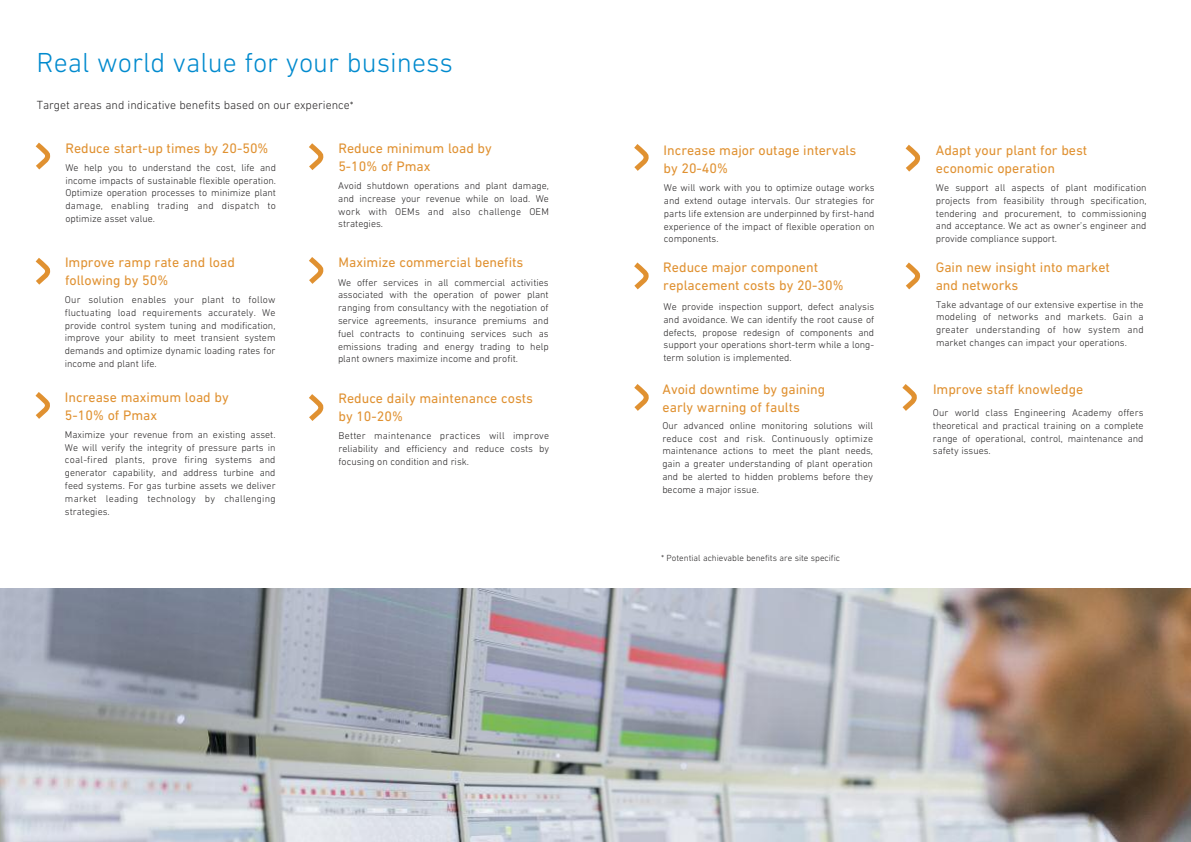
<style>
.page{position:relative;width:1191px;height:842px;background:#fff}
.page>*{position:absolute;margin:0;border:0;box-sizing:border-box;transform-origin:0 0}
.t1{font:300 28px "DIN Next LT Pro";color:#008ace}
.t2{font:14px/18px "DIN Next LT Pro";color:#e09131}
.t3{font:300 12px "DIN Next LT Pro";color:#272526}
.t4{font:300 10px/12.8px "DIN Next LT Pro";color:#272526;text-align:justify}
.t5{font:300 9px "DIN Next LT Pro";color:#272526}
.s1{font-size:11px}
</style>
<div class="page">
<img style="left:0;top:588px;width:1191px;height:254px">
<svg style="left:35px;top:142px;width:16px;height:28px"></svg>
<svg style="left:35px;top:392px;width:15px;height:27px"></svg>
<svg style="left:35px;top:258px;width:16px;height:27px"></svg>
<svg style="left:309px;top:143px;width:15px;height:27px"></svg>
<svg style="left:309px;top:257px;width:15px;height:27px"></svg>
<svg style="left:309px;top:394px;width:15px;height:27px"></svg>
<svg style="left:634px;top:144px;width:15px;height:27px"></svg>
<svg style="left:634px;top:262px;width:15px;height:28px"></svg>
<svg style="left:634px;top:384px;width:15px;height:27px"></svg>
<svg style="left:905px;top:144px;width:15px;height:28px"></svg>
<svg style="left:905px;top:262px;width:15px;height:28px"></svg>
<svg style="left:902px;top:384px;width:15px;height:27px"></svg>
<h1 class="t1" style="left:37px;top:53px;width:418px">Real world value for your business</h1>
<p class="t3" style="left:37px;top:101px;width:318px">Target areas and indicative benefits based on our experience<span class="s1">*</span></p>
<h2 class="t2" style="left:65px;top:140px;width:205px">Reduce start-up times by 20-50%</h2>
<p class="t4" style="left:65px;top:162px;width:212px">We help you to understand the cost, life and income impacts of sustainable flexible operation.<br>Optimize operation processes to minimize plant damage, enabling trading and dispatch to optimize asset value.</p>
<h2 class="t2" style="left:65px;top:255px;width:171px">Improve ramp rate and load following by 50%</h2>
<p class="t4" style="left:65px;top:294px;width:212px">Our solution enables your plant to follow fluctuating load requirements accurately. We provide control system tuning and modification, improve your ability to meet transient system demands and optimize dynamic loading rates for income and plant life.</p>
<h2 class="t2" style="left:65px;top:390px;width:165px">Increase maximum load by<br>5-10% of Pmax</h2>
<p class="t4" style="left:65px;top:429px;width:212px">Maximize your revenue from an existing asset.<br>We will verify the integrity of pressure parts in coal-fired plants, prove firing systems and generator capability, and address turbine and feed systems. For gas turbine assets we deliver market leading technology by challenging strategies.</p>
<h2 class="t2" style="left:338px;top:140px;width:155px">Reduce minimum load by<br>5-10% of Pmax</h2>
<p class="t4" style="left:338px;top:180px;width:212px">Avoid shutdown operations and plant damage, and increase your revenue while on load. We work with OEMs and also challenge OEM strategies.</p>
<h2 class="t2" style="left:338px;top:255px;width:186px">Maximize commercial benefits</h2>
<p class="t4" style="left:338px;top:277px;width:212px">We offer services in all commercial activities associated with the operation of power plant ranging from consultancy with the negotiation of service agreements, insurance premiums and fuel contracts to continuing services such as emissions trading and energy trading to help plant owners maximize income and profit.</p>
<h2 class="t2" style="left:338px;top:391px;width:196px">Reduce daily maintenance costs by 10-20%</h2>
<p class="t4" style="left:338px;top:430px;width:212px">Better maintenance practices will improve reliability and efficiency and reduce costs by focusing on condition and risk.</p>
<h2 class="t2" style="left:663px;top:142px;width:194px">Increase major outage intervals by 20-40%</h2>
<p class="t4" style="left:664px;top:182px;width:212px">We will work with you to optimize outage works and extend outage intervals. Our strategies for parts life extension are underpinned by first-hand experience of the impact of flexible operation on components.</p>
<h2 class="t2" style="left:663px;top:260px;width:182px">Reduce major component replacement costs by 20-30%</h2>
<p class="t4" style="left:663px;top:301px;width:212px">We provide inspection support, defect analysis and avoidance. We can identify the root cause of defects, propose redesign of components and support your operations short-term while a long&shy;term solution is implemented.</p>
<h2 class="t2" style="left:662px;top:381px;width:164px">Avoid downtime by gaining early warning of faults</h2>
<p class="t4" style="left:662px;top:420px;width:212px">Our advanced online monitoring solutions will reduce cost and risk. Continuously optimize maintenance actions to meet the plant needs, gain a greater understanding of plant operation and be alerted to hidden problems before they become a major issue.</p>
<p class="t5" style="left:661px;top:555px;width:180px">* Potential achievable benefits are site specific</p>
<h2 class="t2" style="left:936px;top:143px;width:153px">Adapt your plant for best economic operation</h2>
<p class="t4" style="left:936px;top:182px;width:212px">We support all aspects of plant modification projects from feasibility through specification, tendering and procurement, to commissioning and acceptance. We act as owner’s engineer and provide compliance support.</p>
<h2 class="t2" style="left:935px;top:260px;width:176px">Gain new insight into market and networks</h2>
<p class="t4" style="left:936px;top:299px;width:209px">Take advantage of our extensive expertise in the modeling of networks and markets. Gain a greater understanding of how system and market changes can impact your operations.</p>
<h2 class="t2" style="left:933px;top:381px;width:152px">Improve staff knowledge</h2>
<p class="t4" style="left:933px;top:407px;width:212px">Our world class Engineering Academy offers theoretical and practical training on a complete range of operational, control, maintenance and safety issues.</p>
</div>
